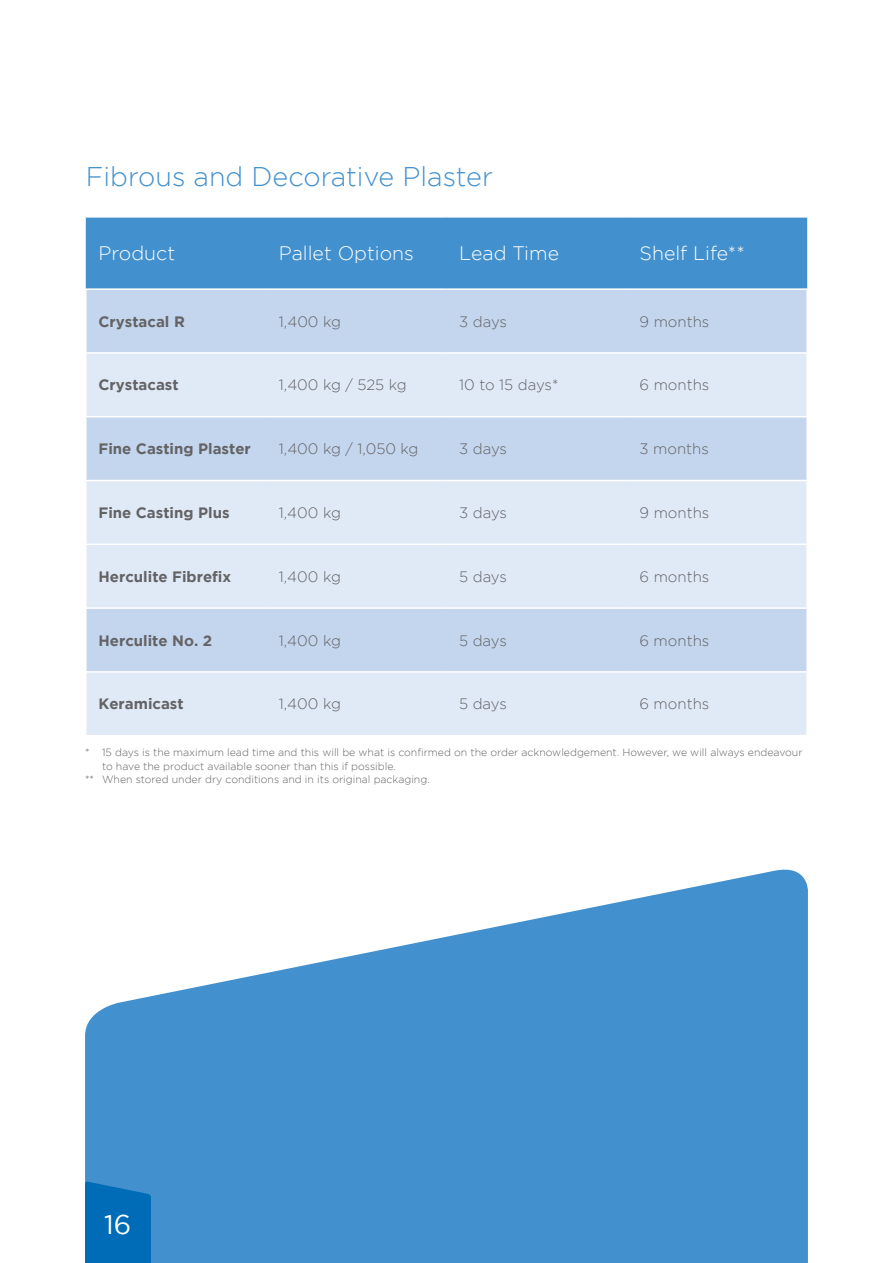
<style>
.page{position:relative;width:893px;height:1263px;background:#fff}
.page>*{position:absolute;margin:0;border:0;box-sizing:border-box;transform-origin:0 0}
.t1{font:300 27px "Gotham";color:#4291ce}
.t2{font:27px "Gotham";color:#fff}
.t3{font:300 19.5px "Gotham";color:#fff}
.t4{font:300 15px "Gotham";color:#636366}
.t5{font:700 15px "Gotham";color:#636366}
.t6{font:300 10.5px "Gotham";color:#636366}
</style>
<div class="page">
<svg style="left:85px;top:869px;width:723px;height:394px;fill:#4291ce"></svg>
<svg style="left:85px;top:1181px;width:66px;height:82px;background:#056fb8"></svg>
<div style="left:86px;top:218px;width:721px;height:70px;background:#4291ce"></div>
<div style="left:87px;top:290px;width:719px;height:62px;background:#c4d6ed"></div>
<svg style="left:87px;top:354px;width:719px;height:381px;background:#d6e3f3"></svg>
<hr style="left:85px;top:416px;width:181px;height:1px;background:#fff">
<hr style="left:266px;top:416px;width:180px;height:1px;background:#fff">
<hr style="left:446px;top:416px;width:181px;height:1px;background:#fff">
<hr style="left:627px;top:416px;width:181px;height:1px;background:#fff">
<hr style="left:85px;top:480px;width:181px;height:1px;background:#fff">
<hr style="left:266px;top:480px;width:180px;height:1px;background:#fff">
<hr style="left:446px;top:480px;width:181px;height:1px;background:#fff">
<hr style="left:627px;top:480px;width:181px;height:1px;background:#fff">
<hr style="left:85px;top:543px;width:181px;height:2px;background:#fff">
<hr style="left:266px;top:543px;width:180px;height:2px;background:#fff">
<hr style="left:446px;top:543px;width:181px;height:2px;background:#fff">
<hr style="left:627px;top:543px;width:181px;height:2px;background:#fff">
<hr style="left:85px;top:607px;width:181px;height:2px;background:#fff">
<hr style="left:266px;top:607px;width:180px;height:2px;background:#fff">
<hr style="left:446px;top:607px;width:181px;height:2px;background:#fff">
<hr style="left:627px;top:607px;width:181px;height:2px;background:#fff">
<hr style="left:85px;top:671px;width:181px;height:2px;background:#fff">
<hr style="left:266px;top:671px;width:180px;height:2px;background:#fff">
<hr style="left:446px;top:671px;width:181px;height:2px;background:#fff">
<hr style="left:627px;top:671px;width:181px;height:2px;background:#fff">
<h1 class="t1" style="left:86px;top:162px;width:409px">Fibrous and Decorative Plaster</h1>
<h2 class="t3" style="left:99px;top:243px;width:78px">Product</h2>
<h2 class="t3" style="left:279px;top:243px;width:136px">Pallet Options</h2>
<h2 class="t3" style="left:459px;top:243px;width:101px">Lead Time</h2>
<h2 class="t3" style="left:640px;top:243px;width:107px">Shelf Life**</h2>
<h3 class="t5" style="left:99px;top:313px;width:88px">Crystacal R</h3>
<h3 class="t4" style="left:279px;top:313px;width:64px">1,400 kg</h3>
<h3 class="t4" style="left:459px;top:313px;width:49px">3 days</h3>
<h3 class="t4" style="left:640px;top:313px;width:71px">9 months</h3>
<h3 class="t5" style="left:99px;top:376px;width:82px">Crystacast</h3>
<h3 class="t4" style="left:279px;top:377px;width:129px">1,400 kg / 525 kg</h3>
<h3 class="t4" style="left:459px;top:377px;width:101px">10 to 15 days*</h3>
<h3 class="t4" style="left:640px;top:377px;width:71px">6 months</h3>
<h3 class="t5" style="left:99px;top:440px;width:154px">Fine Casting Plaster</h3>
<h3 class="t4" style="left:279px;top:441px;width:141px">1,400 kg / 1,050 kg</h3>
<h3 class="t4" style="left:459px;top:441px;width:49px">3 days</h3>
<h3 class="t4" style="left:640px;top:441px;width:71px">3 months</h3>
<h3 class="t5" style="left:99px;top:504px;width:133px">Fine Casting Plus</h3>
<h3 class="t4" style="left:279px;top:505px;width:64px">1,400 kg</h3>
<h3 class="t4" style="left:459px;top:505px;width:49px">3 days</h3>
<h3 class="t4" style="left:639px;top:505px;width:71px">9 months</h3>
<h3 class="t5" style="left:98px;top:568px;width:134px">Herculite Fibrefix</h3>
<h3 class="t4" style="left:279px;top:568px;width:64px">1,400 kg</h3>
<h3 class="t4" style="left:459px;top:568px;width:49px">5 days</h3>
<h3 class="t4" style="left:639px;top:568px;width:71px">6 months</h3>
<h3 class="t5" style="left:98px;top:632px;width:115px">Herculite No. 2</h3>
<h3 class="t4" style="left:279px;top:632px;width:64px">1,400 kg</h3>
<h3 class="t4" style="left:459px;top:632px;width:49px">5 days</h3>
<h3 class="t4" style="left:639px;top:632px;width:71px">6 months</h3>
<h3 class="t5" style="left:98px;top:695px;width:87px">Keramicast</h3>
<h3 class="t4" style="left:279px;top:696px;width:64px">1,400 kg</h3>
<h3 class="t4" style="left:459px;top:696px;width:49px">5 days</h3>
<h3 class="t4" style="left:639px;top:696px;width:71px">6 months</h3>
<p class="t6" style="left:85px;top:747px;width:719px">* 15 days is the maximum lead time and this will be what is confirmed on the order acknowledgement. However, we will always endeavour</p>
<p class="t6" style="left:102px;top:760px;width:295px">to have the product available sooner than this if possible.</p>
<p class="t6" style="left:85px;top:774px;width:346px">** When stored under dry conditions and in its original packaging.</p>
<h1 class="t2" style="left:104px;top:1209px;width:29px">16</h1>
</div>
